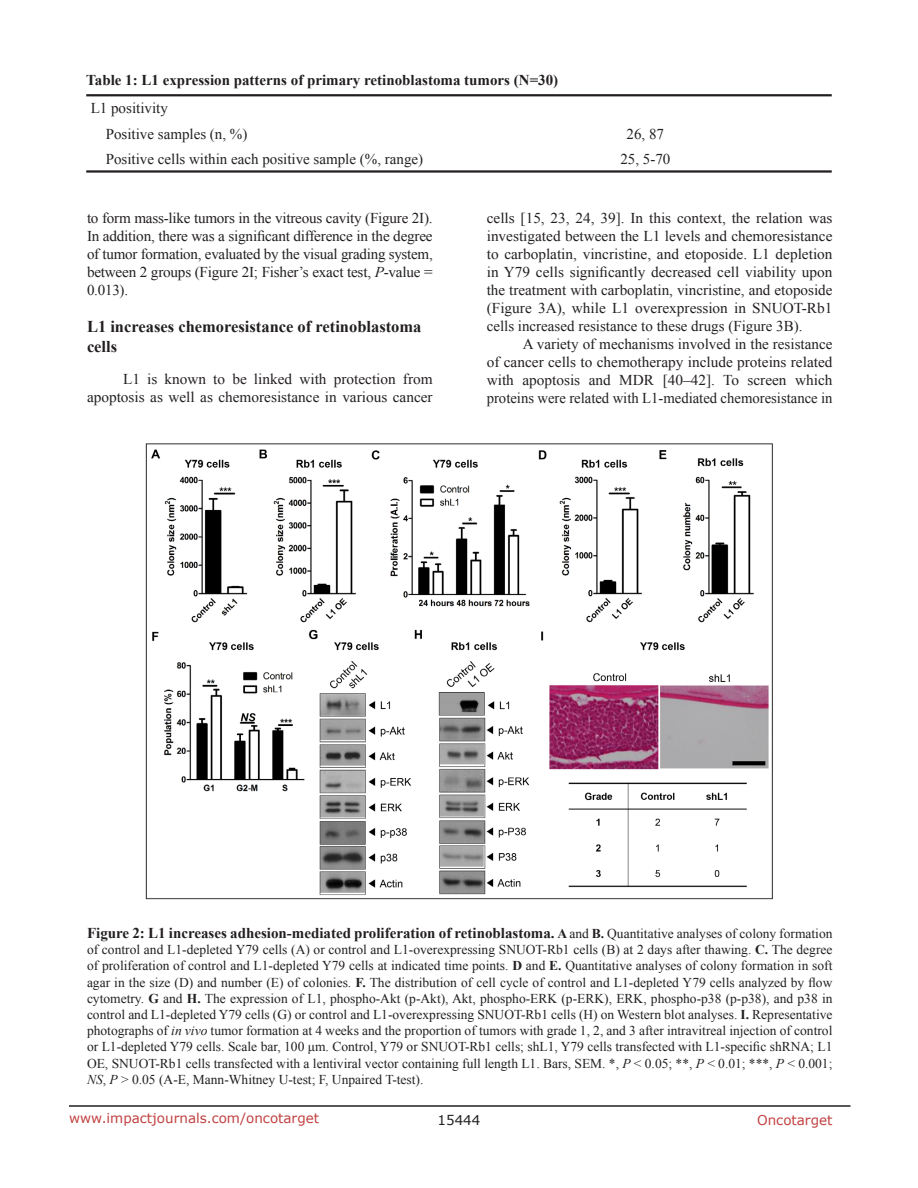
<style>
.page{position:relative;width:918px;height:1188px;background:#fff}
.page>*{position:absolute;margin:0;border:0;box-sizing:border-box;transform-origin:0 0}
.SubHeading{font:700 16.5px/19.8px "Times New Roman";color:#231f20}
.BodyText{font:15px/18px "Times New Roman";color:#231f20;text-align:justify}
.figuretext{font:700 15px "Times New Roman";color:#231f20}
.TableText1{font:15px "Times New Roman";color:#231f20}
.Table_head{font:700 15px "Times New Roman";color:#231f20}
.Table_head_centre{font:15px "Times New Roman";color:#231f20}
.TableText1_Center{font:15px "Times New Roman";color:#231f20}
.figuretext-2{font:13.5px/16.2px "Times New Roman";color:#231f20;text-align:justify}
.t1{font:13.5px "Verdana";color:#c24141}
.t2{font:13.5px "Verdana";color:#231f20}
.s1{font-style:italic}
.s2{font-size:13.5px}
.s3{font-weight:400;font-size:13.5px}
.s4{font-weight:700}
</style>
<div class="page">
<hr style="left:69px;top:1105px;width:781px;height:2px;background:#231f20">
<svg style="left:86px;top:96px;width:746px;height:1px"></svg>
<hr style="left:86px;top:94px;width:373px;height:2px;background:#231f20">
<hr style="left:459px;top:94px;width:373px;height:2px;background:#231f20">
<hr style="left:86px;top:170px;width:373px;height:3px;background:#231f20">
<hr style="left:459px;top:170px;width:373px;height:3px;background:#231f20">
<img style="left:145px;top:443px;width:628px;height:457px">
<p class="Table_head" style="left:86px;top:70px;width:474px">Table 1: L1 expression patterns of primary retinoblastoma tumors (N=30)</p>
<p class="Table_head_centre" style="left:91px;top:98px;width:79px">L1 positivity</p>
<p class="TableText1" style="left:106px;top:123px;width:143px">Positive samples (n, %)</p>
<p class="TableText1_Center" style="left:627px;top:123px;width:39px">26, 87</p>
<p class="TableText1" style="left:106px;top:149px;width:319px">Positive cells within each positive sample (%, range)</p>
<p class="TableText1" style="left:620px;top:149px;width:51px">25, 5-70</p>
<p class="BodyText" style="left:87px;top:208px;width:347px">to form mass-like tumors in the vitreous cavity (Figure 2I).<br>In addition, there was a significant difference in the degree of tumor formation, evaluated by the visual grading system, between 2 groups (Figure 2I; Fisher’s exact test, <span class="s1">P</span>-value = 0.013).</p>
<p class="SubHeading" style="left:87px;top:316px;width:336px">L1 increases chemoresistance of retinoblastoma cells</p>
<p class="BodyText" style="left:87px;top:369px;width:347px;text-align:right">L1 is known to be linked with protection from apoptosis as well as chemoresistance in various cancer</p>
<p class="BodyText" style="left:487px;top:208px;width:347px">cells [15, 23, 24, 39]. In this context, the relation was investigated between the L1 levels and chemoresistance to carboplatin, vincristine, and etoposide. L1 depletion in Y79 cells significantly decreased cell viability upon the treatment with carboplatin, vincristine, and etoposide (Figure 3A), while L1 overexpression in SNUOT-Rb1 cells increased resistance to these drugs (Figure 3B).</p>
<p class="BodyText" style="left:487px;top:334px;width:347px;text-indent:36px">A variety of mechanisms involved in the resistance of cancer cells to chemotherapy include proteins related with apoptosis and MDR [40–42]. To screen which proteins were related with L1-mediated chemoresistance in</p>
<p class="figuretext" style="left:87px;top:923px;width:747px">Figure 2: L1 increases adhesion-mediated proliferation of retinoblastoma. <span class="s2">A</span> <span class="s3">and</span> <span class="s2">B.</span> <span class="s3">Quantitative analyses of colony formation</span></p>
<p class="figuretext-2" style="left:87px;top:941px;width:747px">of control and L1-depleted Y79 cells (A) or control and L1-overexpressing SNUOT-Rb1 cells (B) at 2 days after thawing. <span class="s4">C.</span> The degree of proliferation of control and L1-depleted Y79 cells at indicated time points. <span class="s4">D</span> and <span class="s4">E.</span> Quantitative analyses of colony formation in soft agar in the size (D) and number (E) of colonies. <span class="s4">F.</span> The distribution of cell cycle of control and L1-depleted Y79 cells analyzed by flow cytometry. <span class="s4">G</span> and <span class="s4">H.</span> The expression of L1, phospho-Akt (p-Akt), Akt, phospho-ERK (p-ERK), ERK, phospho-p38 (p-p38), and p38 in control and L1-depleted Y79 cells (G) or control and L1-overexpressing SNUOT-Rb1 cells (H) on Western blot analyses. <span class="s4">I.</span> Representative photographs of <span class="s1">in vivo</span> tumor formation at 4 weeks and the proportion of tumors with grade 1, 2, and 3 after intravitreal injection of control or L1-depleted Y79 cells. Scale bar, 100 μm. Control, Y79 or SNUOT-Rb1 cells; shL1, Y79 cells transfected with L1-specific shRNA; L1<br>OE, SNUOT-Rb1 cells transfected with a lentiviral vector containing full length L1. Bars, SEM. *, <span class="s1">P</span> &lt; 0.05; **, <span class="s1">P</span> &lt; 0.01; ***, <span class="s1">P</span> &lt; 0.001; <span class="s1">NS</span>, <span class="s1">P</span> &gt; 0.05 (A-E, Mann-Whitney U-test; F, Unpaired T-test).</p>
<p class="t1" style="left:69px;top:1109px;width:252px">www.impactjournals.com/oncotarget</p>
<p class="t2" style="left:438px;top:1111px;width:44px">15444</p>
<p class="t1" style="left:757px;top:1111px;width:77px">Oncotarget</p>
</div>
